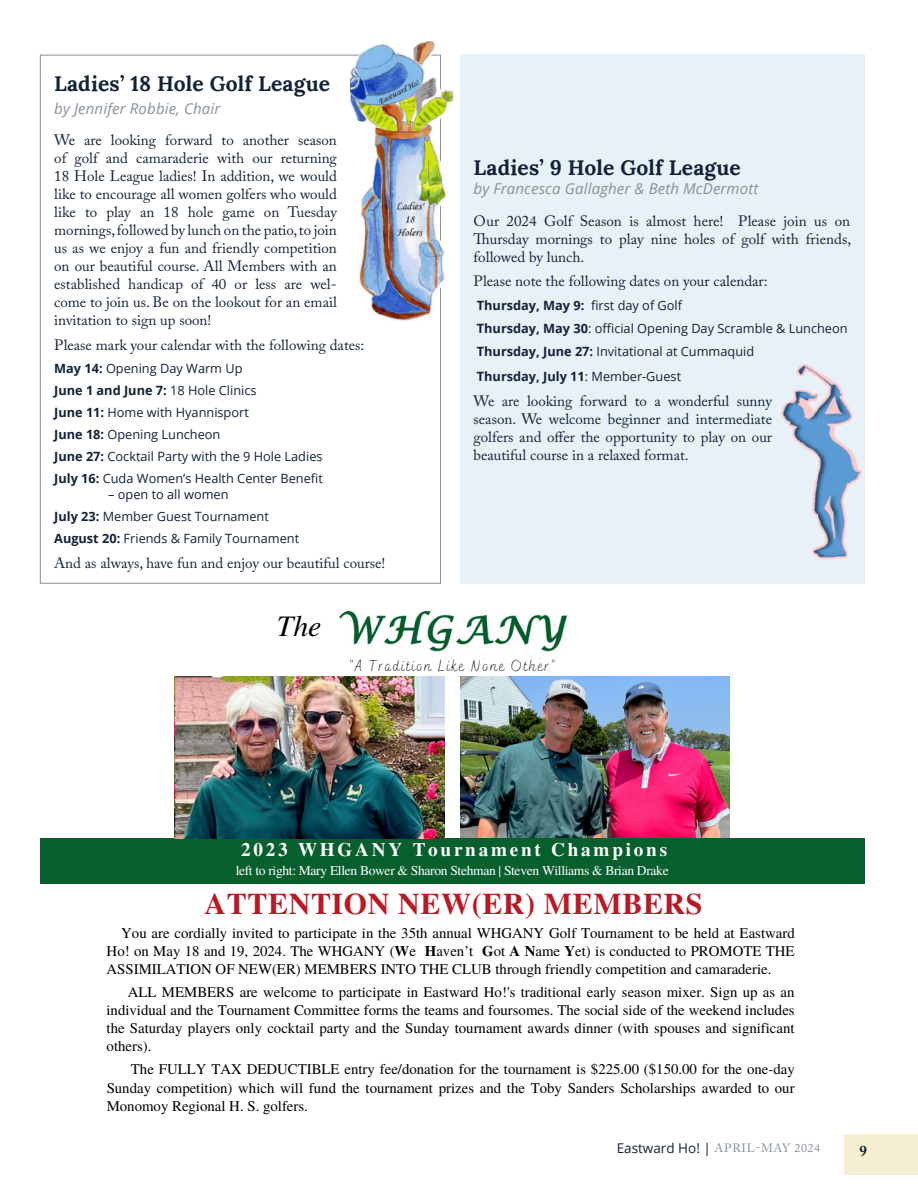
<style>
.page{position:relative;width:918px;height:1188px;background:#fff}
.page>*{position:absolute;margin:0;border:0;box-sizing:border-box;transform-origin:0 0}
.t1{font:700 29.85px "Te X Gyre Termes";letter-spacing:.02em;color:#bc1823}
.t2{font:italic 29.7px "Te X Gyre Termes";color:#000}
.t3{font:700 21px "Lora";letter-spacing:.01em;color:#122236}
.t4{font:700 19.2px "Te X Gyre Termes";letter-spacing:.145em;color:#fff}
.t5{font:100 16.2px "Bakerie Smooth";letter-spacing:.1em;color:#000}
.t6{font:15px/18px "Adobe Caslon Pro";letter-spacing:.005em;color:#122236;text-align:justify}
.t7{font:15px "Adobe Caslon Pro";letter-spacing:.025em;color:#122236}
.t8{font:italic 15px "Open Sans";letter-spacing:.01em;color:#88919a}
.t9{font:700 15px "Adobe Caslon Pro";color:#122236}
.t10{font:14.85px/18.1px "Te X Gyre Termes";color:#000;text-align:justify}
.t11{font:13.65px "Te X Gyre Termes";letter-spacing:-.025em;color:#fff}
.t12{font:12.75px "Open Sans";color:#122236}
.t13{font:700 12.75px "Open Sans";color:#122236}
.t14{font:12px "Adobe Caslon Pro";letter-spacing:.055em;color:#88919a}
.s1{font-weight:700}
.s2{font-weight:400}
.s3{font-family:"Open Sans";font-size:13.5px;color:#122236}
</style>
<div class="page">
<div style="left:40px;top:839px;width:824px;height:45px;background:#075f2d"></div>
<img style="left:175px;top:677px;width:269px;height:161px">
<img style="left:461px;top:677px;width:268px;height:160px">
<img style="left:339px;top:610px;width:229px;height:42px">
<div style="left:460px;top:54px;width:404px;height:530px;background:#e8f1f8"></div>
<img style="left:780px;top:363px;width:85px;height:198px">
<img style="left:350px;top:41px;width:105px;height:282px">
<div style="left:844px;top:1134px;width:74px;height:41px;background:#f5eed3"></div>
<h2 class="t3" style="left:54px;top:66px;width:278px">Ladies’ 18 Hole Golf League</h2>
<h2 class="t8" style="left:54px;top:98px;width:168px">by Jennifer Robbie, Chair</h2>
<p class="t6" style="left:54px;top:131px;width:284px">We are looking forward to another season of golf and camaraderie with our returning 18 Hole League ladies! In addition, we would like to encourage all women golfers who would like to play an 18 hole game on Tuesday mornings, followed by lunch on the patio, to join us as we enjoy a fun and friendly competition on our beautiful course. All Members with an established handicap of 40 or less are wel&shy;come to join us. Be on the lookout for an email invitation to sign up soon!</p>
<p class="t7" style="left:54px;top:336px;width:312px">Please mark your calendar with the following dates:</p>
<p class="t12" style="left:54px;top:360px;width:190px"><span class="s1">May 14:</span> Opening Day Warm Up</p>
<p class="t13" style="left:54px;top:382px;width:204px">June 1 and June 7: <span class="s2">18 Hole Clinics</span></p>
<p class="t12" style="left:54px;top:404px;width:196px"><span class="s1">June 11:</span> Home with Hyannisport</p>
<p class="t12" style="left:54px;top:426px;width:168px"><span class="s1">June 18:</span> Opening Luncheon</p>
<p class="t12" style="left:54px;top:448px;width:270px"><span class="s1">June 27:</span> Cocktail Party with the 9 Hole Ladies</p>
<p class="t12" style="left:54px;top:470px;width:270px"><span class="s1">July 16:</span> Cuda Women’s Health Center Benefit</p>
<p class="t12" style="left:108px;top:486px;width:122px">– open to all women</p>
<p class="t12" style="left:54px;top:508px;width:216px"><span class="s1">July 23:</span> Member Guest Tournament</p>
<p class="t12" style="left:54px;top:530px;width:247px"><span class="s1">August 20:</span> Friends &amp; Family Tournament</p>
<p class="t6" style="left:54px;top:554px;width:333px">And as always, have fun and enjoy our beautiful course!</p>
<p class="t2" style="left:277px;top:605px;width:46px">The</p>
<h2 class="t3" style="left:474px;top:149px;width:269px">Ladies’ 9 Hole Golf League</h2>
<h2 class="t8" style="left:474px;top:178px;width:286px">by Francesca Gallagher &amp; Beth McDermott</h2>
<p class="t6" style="left:474px;top:211px;width:379px">Our 2024 Golf Season is almost here! Please join us on Thursday mornings to play nine holes of golf with friends, followed by lunch.</p>
<p class="t7" style="left:474px;top:272px;width:296px">Please note the following dates on your calendar:</p>
<p class="t13" style="left:477px;top:296px;width:207px">Thursday, May 9: <span class="s2">first day of Golf</span></p>
<p class="t12" style="left:477px;top:319px;width:372px"><span class="s1">Thursday, May 30</span>: official Opening Day Scramble &amp; Luncheon</p>
<p class="t12" style="left:477px;top:343px;width:279px"><span class="s1">Thursday, June 27:</span> Invitational at Cummaquid</p>
<p class="t13" style="left:477px;top:367px;width:206px">Thursday, July 11<span class="s2">: Member-Guest</span></p>
<p class="t6" style="left:474px;top:391px;width:300px">We are looking forward to a wonderful sunny season. We welcome beginner and intermediate golfers and offer the opportunity to play on our beautiful course in a relaxed format.</p>
<p class="t5" style="left:349px;top:656px;width:207px">"A Tradition Like None Other"</p>
<p class="t4" style="left:241px;top:835px;width:428px">2023 WHGANY Tournament Champions</p>
<p class="t11" style="left:236px;top:860px;width:435px">left to right: Mary Ellen Bower &amp; Sharon Stehman | Steven Williams &amp; Brian Drake</p>
<p class="t1" style="left:205px;top:881px;width:499px">ATTENTION NEW(ER) MEMBERS</p>
<p class="t10" style="left:107px;top:923px;width:690px;text-indent:15px">You are cordially invited to participate in the 35th annual WHGANY Golf Tournament to be held at Eastward Ho! on May 18 and 19, 2024. The WHGANY (<span class="s1">W</span>e <span class="s1">H</span>aven’t <span class="s1">G</span>ot <span class="s1">A N</span>ame <span class="s1">Y</span>et) is conducted to PROMOTE THE ASSIMILATION OF NEW(ER) MEMBERS INTO THE CLUB through friendly competition and camaraderie.</p>
<p class="t10" style="left:107px;top:982px;width:690px;text-indent:21px">ALL MEMBERS are welcome to participate in Eastward Ho!'s traditional early season mixer. Sign up as an individual and the Tournament Committee forms the teams and foursomes. The social side of the weekend includes the Saturday players only cocktail party and the Sunday tournament awards dinner (with spouses and significant others).</p>
<p class="t10" style="left:107px;top:1060px;width:690px;text-indent:24px">The FULLY TAX DEDUCTIBLE entry fee/donation for the tournament is $225.00 ($150.00 for the one-day Sunday competition) which will fund the tournament prizes and the Toby Sanders Scholarships awarded to our Monomoy Regional H. S. golfers.</p>
<p class="t14" style="left:617px;top:1141px;width:205px"><span class="s3">Eastward Ho! |</span> APRIL-MAY 2024</p>
<p class="t9" style="left:860px;top:1142px;width:9px">9</p>
</div>
